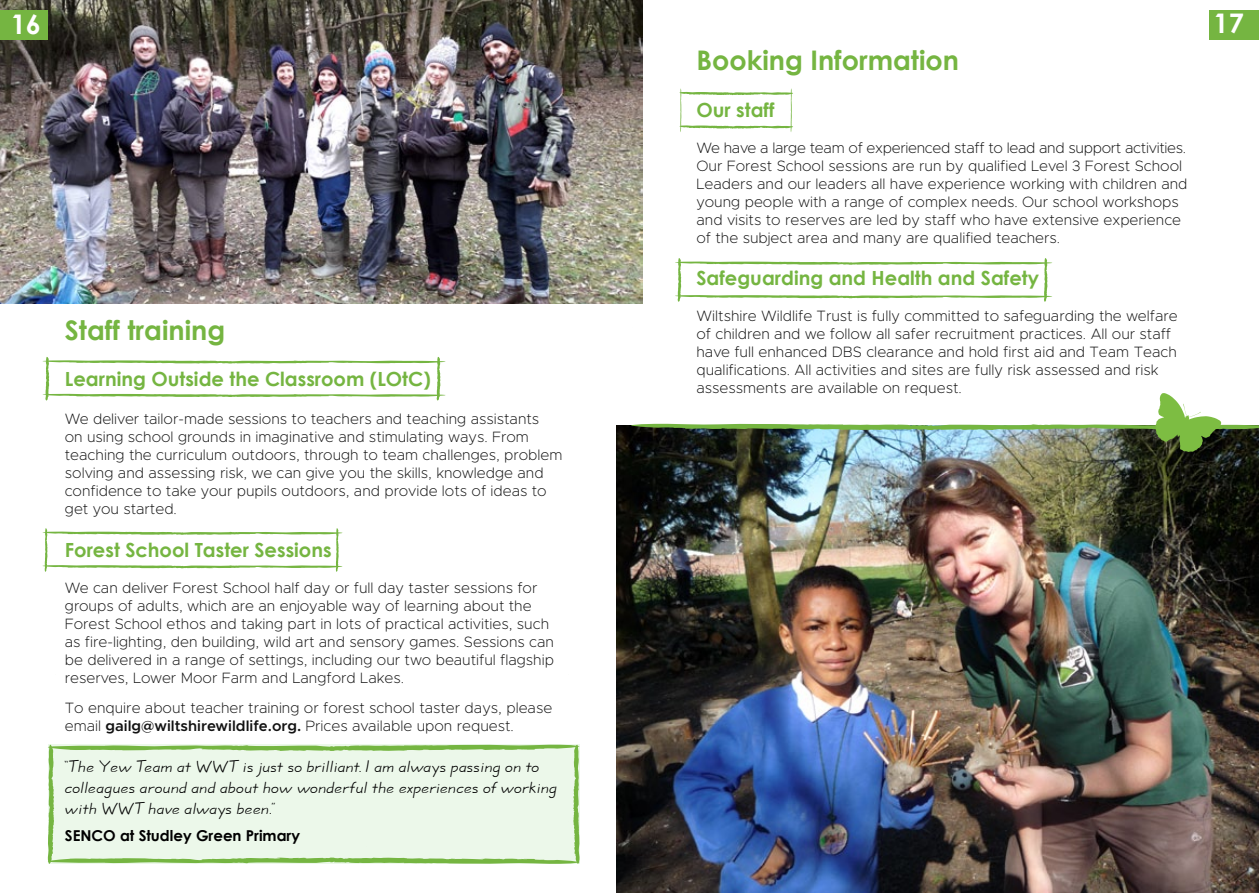
<style>
.page{position:relative;width:1259px;height:893px;background:#fff}
.page>*{position:absolute;margin:0;border:0;box-sizing:border-box;transform-origin:0 0}
.t1{font:700 27px "Century Gothic";color:#75b541}
.t2{font:700 27px "Century Gothic";color:#fff}
.t3{font:700 19.5px "Century Gothic";color:#75b541}
.t4{font:18px/21px "Hopalong Normal";letter-spacing:.01em;color:#000}
.t5{font:200 15px/18px "Metropolis";color:#121212}
.t6{font:700 15px "Century Gothic";color:#000}
.s1{font-weight:600}
</style>
<div class="page">
<div style="left:1208px;top:11px;width:51px;height:29px;background:#75b541"></div>
<img style="left:0;top:0;width:642px;height:304px">
<div style="left:0;top:11px;width:48px;height:29px;background:#75b541"></div>
<svg style="left:42px;top:357px;width:404px;height:44px"></svg>
<svg style="left:42px;top:528px;width:301px;height:44px"></svg>
<svg style="left:47px;top:744px;width:533px;height:120px;background:#e1f2db"></svg>
<img style="left:617px;top:452px;width:642px;height:441px">
<svg style="left:675px;top:258px;width:377px;height:44px"></svg>
<svg style="left:679px;top:88px;width:114px;height:44px"></svg>
<img style="left:616px;top:393px;width:643px;height:59px">
<h1 class="t2" style="left:11px;top:7px;width:32px">16</h1>
<h1 class="t1" style="left:65px;top:313px;width:162px">Staff training</h1>
<h2 class="t3" style="left:65px;top:366px;width:367px">Learning Outside the Classroom (LOtC)</h2>
<p class="t5" style="left:65px;top:409px;width:499px">We deliver tailor-made sessions to teachers and teaching assistants<br>on using school grounds in imaginative and stimulating ways. From teaching the curriculum outdoors, through to team challenges, problem solving and assessing risk, we can give you the skills, knowledge and confidence to take your pupils outdoors, and provide lots of ideas to get you started.</p>
<h2 class="t3" style="left:65px;top:538px;width:268px">Forest School Taster Sessions</h2>
<p class="t5" style="left:65px;top:578px;width:491px">We can deliver Forest School half day or full day taster sessions for groups of adults, which are an enjoyable way of learning about the Forest School ethos and taking part in lots of practical activities, such as fire-lighting, den building, wild art and sensory games. Sessions can be delivered in a range of settings, including our two beautiful flagship reserves, Lower Moor Farm and Langford Lakes.</p>
<p class="t5" style="left:65px;top:699px;width:489px">To enquire about teacher training or forest school taster days, please email <span class="s1">gailg@wiltshirewildlife.org.</span> Prices available upon request.</p>
<p class="t4" style="left:65px;top:757px;width:494px">“The Yew Team at WWT is just so brilliant. I am always passing on to colleagues around and about how wonderful the experiences of working with WWT have always been.”</p>
<p class="t6" style="left:65px;top:826px;width:237px">SENCO at Studley Green Primary</p>
<h1 class="t1" style="left:696px;top:43px;width:264px">Booking Information</h1>
<h2 class="t3" style="left:696px;top:98px;width:80px">Our staff</h2>
<p class="t5" style="left:696px;top:139px;width:492px">We have a large team of experienced staff to lead and support activities.<br>Our Forest School sessions are run by qualified Level 3 Forest School Leaders and our leaders all have experience working with children and young people with a range of complex needs. Our school workshops and visits to reserves are led by staff who have extensive experience of the subject area and many are qualified teachers.</p>
<h2 class="t3" style="left:696px;top:265px;width:344px">Safeguarding and Health and Safety</h2>
<p class="t5" style="left:696px;top:306px;width:483px">Wiltshire Wildlife Trust is fully committed to safeguarding the welfare of children and we follow all safer recruitment practices. All our staff have full enhanced DBS clearance and hold first aid and Team Teach qualifications. All activities and sites are fully risk assessed and risk assessments are available on request.</p>
<h1 class="t2" style="left:1213px;top:6px;width:32px">17</h1>
</div>
